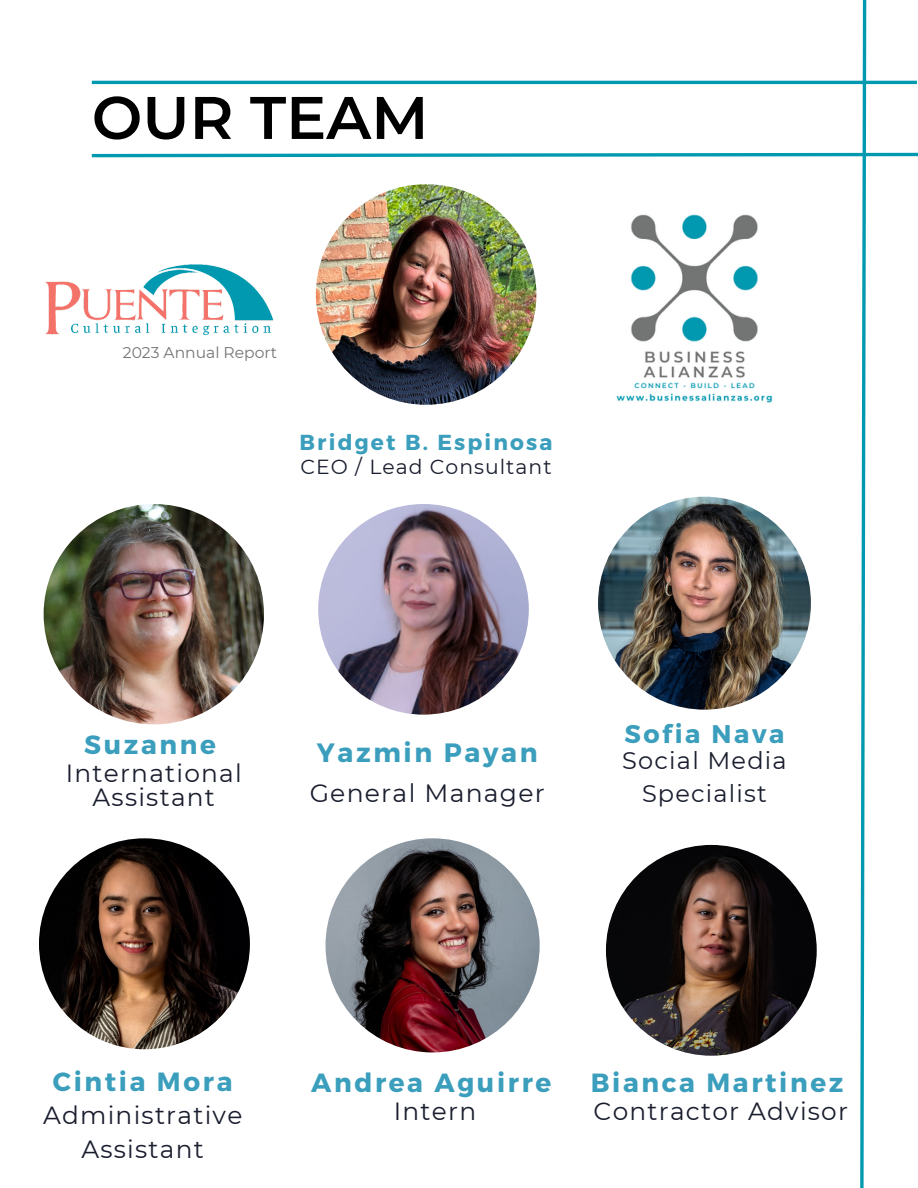
<style>
.page{position:relative;width:918px;height:1188px;background:#fff}
.page>*{position:absolute;margin:0;border:0;box-sizing:border-box;transform-origin:0 0}
.t1{font:600 60px "Montserrat";color:#000}
.t2{font:700 26.55px "Montserrat";letter-spacing:.1em;color:#3a9ebc}
.t3{font:700 26.25px "Montserrat";letter-spacing:.1em;color:#3a9ebc}
.t4{font:700 25.5px "Montserrat";letter-spacing:.1em;color:#3a9ebc}
.t5{font:25.05px "Montserrat";letter-spacing:.05em;color:#191d2d}
.t6{font:24.9px/33.9px "Montserrat";letter-spacing:.05em;color:#191d2d;text-align:center}
.t7{font:24px "Montserrat";letter-spacing:.05em;color:#191d2d}
.t8{font:700 21.75px "Montserrat";letter-spacing:.1em;color:#3a9ebc}
.t9{font:20.4px "Montserrat";letter-spacing:.05em;color:#191d2d}
.t10{font:15.6px "Montserrat";color:#737575}
</style>
<div class="page">
<img style="left:45px;top:281px;width:43px;height:54px">
<img style="left:39px;top:838px;width:211px;height:211px;border-radius:50%">
<img style="left:44px;top:504px;width:220px;height:220px;border-radius:50%">
<img style="left:88px;top:0;width:830px;height:1188px">
<p class="t1" style="left:92px;top:81px;width:338px">OUR TEAM</p>
<p class="t10" style="left:123px;top:343px;width:156px">2023 Annual Report</p>
<p class="t8" style="left:300px;top:429px;width:255px">Bridget B. Espinosa</p>
<p class="t9" style="left:301px;top:454px;width:253px">CEO / Lead Consultant</p>
<p class="t3" style="left:84px;top:727px;width:133px">Suzanne</p>
<p class="t6" style="left:66px;top:760px;width:178px;line-height:24.8px">International<br>Assistant</p>
<p class="t2" style="left:317px;top:735px;width:222px">Yazmin Payan</p>
<p class="t5" style="left:310px;top:778px;width:237px">General Manager</p>
<p class="t4" style="left:625px;top:717px;width:161px">Sofia Nava</p>
<p class="t7" style="left:622px;top:746px;width:166px">Social Media</p>
<p class="t7" style="left:642px;top:779px;width:127px">Specialist</p>
<p class="t3" style="left:53px;top:1064px;width:181px">Cintia Mora</p>
<p class="t3" style="left:591px;top:1065px;width:254px">Bianca Martinez</p>
<p class="t6" style="left:594px;top:1094px;width:256px">Contractor Advisor</p>
<p class="t3" style="left:311px;top:1065px;width:242px">Andrea Aguirre</p>
<p class="t6" style="left:394px;top:1094px;width:84px">Intern</p>
<p class="t6" style="left:43px;top:1099px;width:201px">Administrative<br>Assistant</p>
</div>
